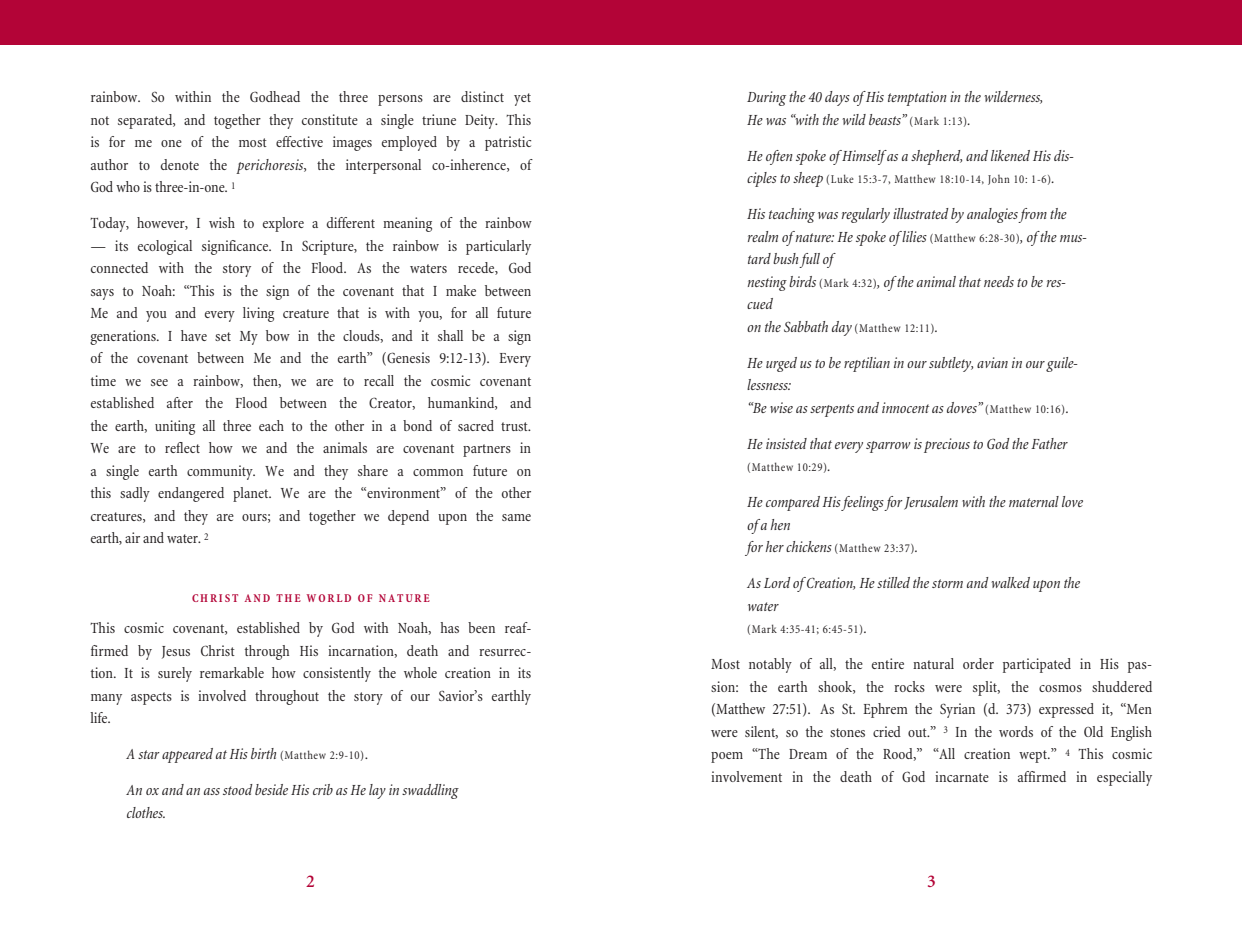
<style>
.page{position:relative;width:1242px;height:945px;background:#fff}
.page>*{position:absolute;margin:0;border:0;box-sizing:border-box;transform-origin:0 0}
.t1{font:600 18px "Minion";color:#b30437}
._3_LECTURE_TEXT{font:condensed 15.75px/22.5px "Minion";color:#231f20;text-align:justify}
._05_INSET_ITALIC_TEX{font:italic condensed 15.75px/22.5px "Minion";letter-spacing:-.01em;color:#231f20}
._05_INSET_ITALIC_TEX-2{font:condensed 12px "Minion";letter-spacing:.05em;color:#231f20}
._2_SUBTITILE_HEAD{font:700 condensed 12px "Minion";letter-spacing:.15em;color:#b30437}
.s1{font-style:italic}
.s2{font-style:normal;font-size:12px}
.s3{font-style:normal}
.s4{font-style:italic;font-size:15.75px}
</style>
<div class="page">
<div style="left:0;top:0;width:1242px;height:45px;background:#b30437"></div>
<p class="_3_LECTURE_TEXT" style="left:90px;top:86px;width:443px">rainbow. So within the Godhead the three persons are distinct yet not separated, and together they constitute a single triune Deity. This is for me one of the most effective images employed by a patristic author to denote the <span class="s1">perichoresis</span>, the interpersonal co-inherence, of God who is three-in-one. <sup>1</sup></p>
<p class="_3_LECTURE_TEXT" style="left:90px;top:212px;width:443px">Today, however, I wish to explore a different meaning of the rainbow</p>
<p class="_3_LECTURE_TEXT" style="left:90px;top:235px;width:443px">— its ecological significance. In Scripture, the rainbow is particularly connected with the story of the Flood. As the waters recede, God says to Noah: “This is the sign of the covenant that I make between Me and you and every living creature that is with you, for all future generations. I have set My bow in the clouds, and it shall be a sign of the covenant between Me and the earth” (Genesis 9:12-13). Every time we see a rainbow, then, we are to recall the cosmic covenant established after the Flood between the Creator, humankind, and the earth, uniting all three each to the other in a bond of sacred trust.<br>We are to reflect how we and the animals are covenant partners in a single earth community. We and they share a common future on this sadly endangered planet. We are the “environment” of the other creatures, and they are ours; and together we depend upon the same earth, air and water. <sup>2</sup></p>
<p class="_2_SUBTITILE_HEAD" style="left:192px;top:591px;width:239px">CHRIST AND THE WORLD OF NATURE</p>
<p class="_3_LECTURE_TEXT" style="left:90px;top:617px;width:443px">This cosmic covenant, established by God with Noah, has been reaf&shy;firmed by Jesus Christ through His incarnation, death and resurrec&shy;tion. It is surely remarkable how consistently the whole creation in its many aspects is involved throughout the story of our Savior’s earthly life.</p>
<p class="_05_INSET_ITALIC_TEX" style="left:126px;top:743px;width:243px">A star appeared at His birth <span class="s2">(Matthew 2:9-10)</span><span class="s3">.</span></p>
<p class="_05_INSET_ITALIC_TEX" style="left:126px;top:779px;width:333px">An ox and an ass stood beside His crib as He lay in swaddling clothes.</p>
<p class="_05_INSET_ITALIC_TEX" style="left:747px;top:86px;width:298px">During the 40 days of His temptation in the wilderness,<br>He was “with the wild beasts” <span class="s2">(Mark 1:13)</span>.</p>
<p class="_05_INSET_ITALIC_TEX" style="left:747px;top:145px;width:328px">He often spoke of Himself as a shepherd, and likened His dis-</p>
<p class="_05_INSET_ITALIC_TEX-2" style="left:747px;top:173px;width:309px"><span class="s4">ciples to sheep</span> (Luke 15:3-7, Matthew 18:10-14, John 10: 1-6)<span class="s4">.</span></p>
<p class="_05_INSET_ITALIC_TEX" style="left:747px;top:203px;width:341px">His teaching was regularly illustrated by analogies from the realm of nature: He spoke of lilies <span class="s2">(Matthew 6:28-30)</span>, of the mus&shy;tard bush full of<br>nesting birds <span class="s2">(Mark 4:32)</span>, of the animal that needs to be res&shy;cued<br>on the Sabbath day <span class="s2">(Matthew 12:11)</span>.</p>
<p class="_05_INSET_ITALIC_TEX" style="left:747px;top:352px;width:332px">He urged us to be reptilian in our subtlety, avian in our guile&shy;lessness:<br>“Be wise as serpents and innocent as doves” <span class="s2">(Matthew 10:16)</span>.</p>
<p class="_05_INSET_ITALIC_TEX" style="left:747px;top:433px;width:322px">He insisted that every sparrow is precious to God the Father</p>
<p class="_05_INSET_ITALIC_TEX-2" style="left:747px;top:461px;width:85px">(Matthew 10:29)<span class="s4">.</span></p>
<p class="_05_INSET_ITALIC_TEX" style="left:747px;top:491px;width:337px">He compared His feelings for Jerusalem with the maternal love of a hen<br>for her chickens <span class="s2">(Matthew 23:37)</span>.</p>
<p class="_05_INSET_ITALIC_TEX" style="left:747px;top:572px;width:335px">As Lord of Creation, He stilled the storm and walked upon the water</p>
<p class="_05_INSET_ITALIC_TEX-2" style="left:747px;top:623px;width:121px">(Mark 4:35-41; 6:45-51)<span class="s4">.</span></p>
<p class="_3_LECTURE_TEXT" style="left:711px;top:653px;width:443px">Most notably of all, the entire natural order participated in His pas&shy;sion: the earth shook, the rocks were split, the cosmos shuddered (Matthew 27:51). As St. Ephrem the Syrian (d. 373) expressed it, “Men were silent, so the stones cried out.” <sup>3</sup> In the words of the Old English poem “The Dream of the Rood,” “All creation wept.” <sup>4</sup> This cosmic involvement in the death of God incarnate is affirmed in especially</p>
<p class="t1" style="left:306px;top:872px;width:10px">2</p>
<p class="t1" style="left:927px;top:872px;width:10px">3</p>
</div>
